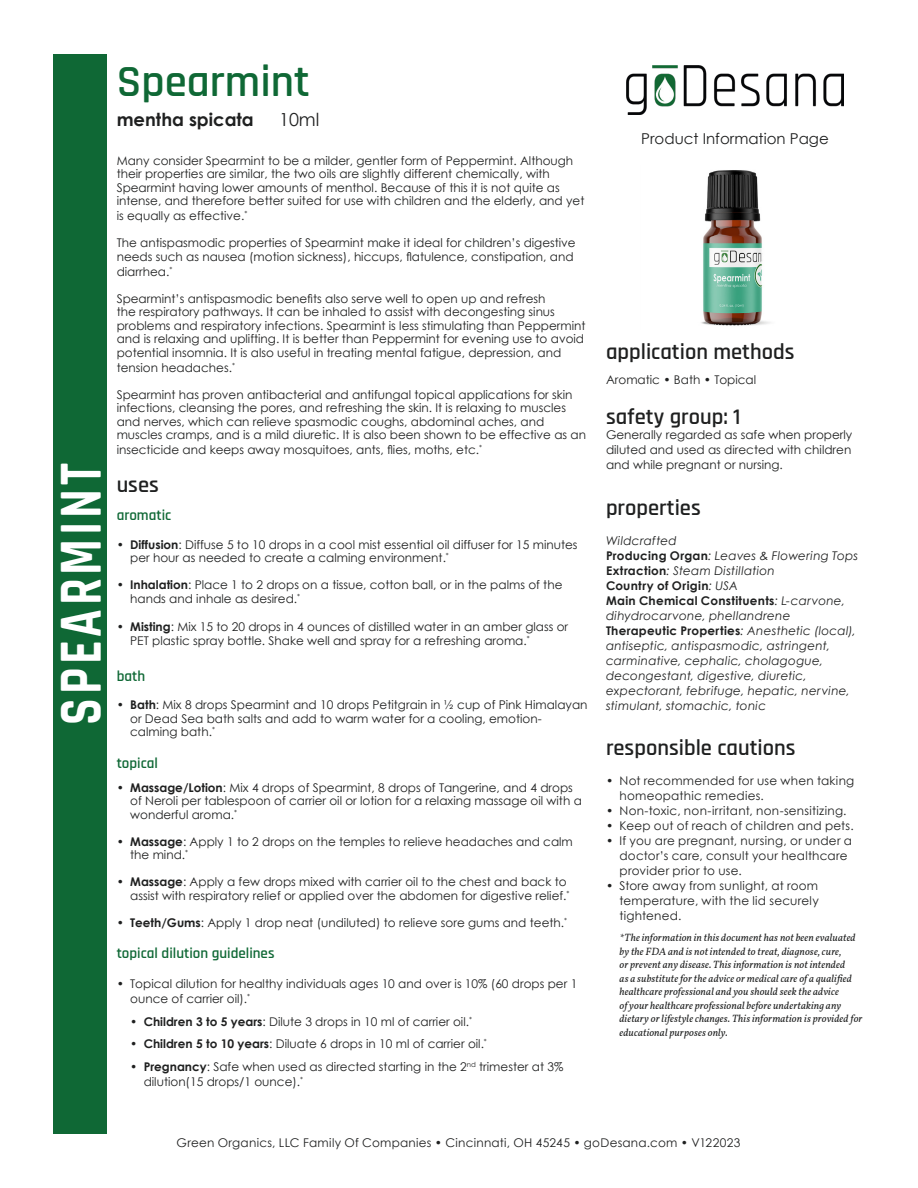
<style>
.page{position:relative;width:918px;height:1188px;background:#fff}
.page>*{position:absolute;margin:0;border:0;box-sizing:border-box;transform-origin:0 0}
.t1{font:700 61.8px "Rajdhani";letter-spacing:.075em;color:#fff;scale:.8 1}
.t2{font:600 45px "Rajdhani";color:#0f6835}
.t3{font:600 22.5px "Rajdhani";color:#1f2020}
.t4{font:700 18px "Century Gothic";color:#1f2020}
.t5{font:18px "Century Gothic";color:#1f2020}
.t6{font:600 15px "Rajdhani";color:#0f6835}
.t7{font:15px "Century Gothic";color:#1f2020}
.Paragraph_Style{font:12px/13.5px "Century Gothic";color:#1f2020}
.Paragraph_Style-2{font:italic 12px/15px "Century Gothic";letter-spacing:.02em;color:#1f2020}
.Paragraph_Style-3{font:12px/15px "Century Gothic";letter-spacing:.02em;color:#1f2020}
.Paragraph_Style-4{font:700 12px "Century Gothic";letter-spacing:.03em;color:#1f2020}
.t8{font:italic 10.5px/13.5px "Vollkorn";letter-spacing:.01em;color:#1f2020}
.s1{font-weight:700}
.s2{font-weight:700;font-style:normal}
.s3{font-weight:400;font-style:italic}
</style>
<div class="page">
<div style="left:53px;top:54px;width:54px;height:1080px;background:#0f6835"></div>
<img style="left:701px;top:170px;width:69px;height:156px">
<img style="left:627px;top:66px;width:216px;height:49px">
<p class="t1" style="left:43px;top:725px;width:328px;rotate:-90deg">SPEARMINT</p>
<p class="t2" style="left:117px;top:55px;width:195px">Spearmint</p>
<p class="t4" style="left:117px;top:106px;width:139px">mentha spicata</p>
<p class="t5" style="left:279px;top:107px;width:42px">10ml</p>
<p class="Paragraph_Style" style="left:117px;top:154px;width:469px">Many consider Spearmint to be a milder, gentler form of Peppermint. Although their properties are similar, the two oils are slightly different chemically, with Spearmint having lower amounts of menthol. Because of this it is not quite as intense, and therefore better suited for use with children and the elderly, and yet</p>
<p class="Paragraph_Style" style="left:117px;top:209px;width:132px">is equally as effective.<sup>*</sup></p>
<p class="Paragraph_Style" style="left:117px;top:236px;width:461px">The antispasmodic properties of Spearmint make it ideal for children’s digestive needs such as nausea (motion sickness), hiccups, flatulence, constipation, and</p>
<p class="Paragraph_Style" style="left:117px;top:265px;width:57px">diarrhea.<sup>*</sup></p>
<p class="Paragraph_Style" style="left:117px;top:292px;width:470px">Spearmint’s antispasmodic benefits also serve well to open up and refresh<br>the respiratory pathways. It can be inhaled to assist with decongesting sinus problems and respiratory infections. Spearmint is less stimulating than Peppermint and is relaxing and uplifting. It is better than Peppermint for evening use to avoid potential insomnia. It is also useful in treating mental fatigue, depression, and</p>
<p class="Paragraph_Style" style="left:117px;top:361px;width:120px">tension headaches.<sup>*</sup></p>
<p class="Paragraph_Style" style="left:117px;top:388px;width:471px">Spearmint has proven antibacterial and antifungal topical applications for skin infections, cleansing the pores, and refreshing the skin. It is relaxing to muscles and nerves, which can relieve spasmodic coughs, abdominal aches, and muscles cramps, and is a mild diuretic. It is also been shown to be effective as an</p>
<p class="Paragraph_Style" style="left:117px;top:443px;width:367px">insecticide and keeps away mosquitoes, ants, flies, moths, etc.<sup>*</sup></p>
<p class="t3" style="left:117px;top:471px;width:44px">uses</p>
<p class="t6" style="left:117px;top:507px;width:56px">aromatic</p>
<p class="Paragraph_Style" style="left:130px;top:538px;width:449px;text-indent:-14px"><span class="s1">• Diffusion</span>: Diffuse 5 to 10 drops in a cool mist essential oil diffuser for 15 minutes per hour as needed to create a calming environment.<sup>*</sup></p>
<p class="Paragraph_Style" style="left:130px;top:578px;width:434px;text-indent:-14px"><span class="s1">• Inhalation</span>: Place 1 to 2 drops on a tissue, cotton ball, or in the palms of the hands and inhale as desired.<sup>*</sup></p>
<p class="Paragraph_Style" style="left:130px;top:620px;width:439px;text-indent:-14px"><span class="s1">• Misting</span>: Mix 15 to 20 drops in 4 ounces of distilled water in an amber glass or<br>PET plastic spray bottle. Shake well and spray for a refreshing aroma.<sup>*</sup></p>
<p class="t6" style="left:117px;top:667px;width:30px">bath</p>
<p class="Paragraph_Style" style="left:130px;top:698px;width:459px;text-indent:-14px"><span class="s1">• Bath</span>: Mix 8 drops Spearmint and 10 drops Petitgrain in ½ cup of Pink Himalayan or Dead Sea bath salts and add to warm water for a cooling, emotion&shy;calming bath.<sup>*</sup></p>
<p class="t6" style="left:117px;top:754px;width:43px">topical</p>
<p class="Paragraph_Style" style="left:130px;top:781px;width:453px;text-indent:-14px"><span class="s1">• Massage/Lotion</span>: Mix 4 drops of Spearmint, 8 drops of Tangerine, and 4 drops of Neroli per tablespoon of carrier oil or lotion for a relaxing massage oil with a wonderful aroma.<sup>*</sup></p>
<p class="Paragraph_Style" style="left:130px;top:835px;width:444px;text-indent:-14px"><span class="s1">• Massage</span>: Apply 1 to 2 drops on the temples to relieve headaches and calm the mind.<sup>*</sup></p>
<p class="Paragraph_Style" style="left:117px;top:875px;width:454px;text-align:right"><span class="s1">• Massage</span>: Apply a few drops mixed with carrier oil to the chest and back to assist with respiratory relief or applied over the abdomen for digestive relief.<sup>*</sup></p>
<p class="Paragraph_Style" style="left:117px;top:916px;width:452px"><span class="s1">• Teeth/Gums</span>: Apply 1 drop neat (undiluted) to relieve sore gums and teeth.<sup>*</sup></p>
<p class="t6" style="left:117px;top:945px;width:159px">topical dilution guidelines</p>
<p class="Paragraph_Style" style="left:130px;top:976px;width:449px;line-height:15px;text-indent:-14px">• Topical dilution for healthy individuals ages 10 and over is 10% (60 drops per 1 ounce of carrier oil).<sup>*</sup></p>
<p class="Paragraph_Style" style="left:130px;top:1015px;width:343px"><span class="s1">• Children 3 to 5 years</span>: Dilute 3 drops in 10 ml of carrier oil.<sup>*</sup></p>
<p class="Paragraph_Style" style="left:130px;top:1037px;width:358px"><span class="s1">• Children 5 to 10 years</span>: Diluate 6 drops in 10 ml of carrier oil.<sup>*</sup></p>
<p class="Paragraph_Style" style="left:144px;top:1059px;width:421px;line-height:15px;text-indent:-14px"><span class="s1">• Pregnancy</span>: Safe when used as directed starting in the 2<sup>nd</sup> trimester at 3% dilution(15 drops/1 ounce).<sup>*</sup></p>
<p class="t7" style="left:641px;top:128px;width:189px">Product Information Page</p>
<p class="t3" style="left:606px;top:339px;width:190px">application methods</p>
<p class="Paragraph_Style" style="left:606px;top:373px;width:152px">Aromatic • Bath • Topical</p>
<p class="t3" style="left:606px;top:403px;width:136px">safety group: 1</p>
<p class="Paragraph_Style" style="left:606px;top:427px;width:248px;line-height:15px;text-align:justify">Generally regarded as safe when properly diluted and used as directed with children and while pregnant or nursing.</p>
<p class="t3" style="left:606px;top:495px;width:96px">properties</p>
<p class="Paragraph_Style-2" style="left:606px;top:533px;width:72px">Wildcrafted</p>
<p class="Paragraph_Style-2" style="left:606px;top:548px;width:254px"><span class="s2">Producing Organ</span>: Leaves &amp; Flowering Tops</p>
<p class="Paragraph_Style-2" style="left:606px;top:563px;width:170px"><span class="s2">Extraction</span>: Steam Distillation</p>
<p class="Paragraph_Style-4" style="left:606px;top:577px;width:134px">Country of Origin<span class="s3">: USA</span></p>
<p class="Paragraph_Style-2" style="left:606px;top:593px;width:240px"><span class="s2">Main Chemical Constituents</span>: L-carvone, dihydrocarvone, phellandrene</p>
<p class="Paragraph_Style-2" style="left:606px;top:623px;width:251px"><span class="s2">Therapeutic Properties</span>: Anesthetic (local), antiseptic, antispasmodic, astringent, carminative, cephalic, cholagogue, decongestant, digestive, diuretic, expectorant, febrifuge, hepatic, nervine,</p>
<p class="Paragraph_Style-2" style="left:606px;top:698px;width:162px">stimulant, stomachic, tonic</p>
<p class="t3" style="left:606px;top:735px;width:191px">responsible cautions</p>
<p class="Paragraph_Style-3" style="left:620px;top:773px;width:236px;text-indent:-14px">• Not recommended for use when taking homeopathic remedies.</p>
<p class="Paragraph_Style-3" style="left:606px;top:803px;width:242px">• Non-toxic, non-irritant, non-sensitizing.</p>
<p class="Paragraph_Style-3" style="left:606px;top:818px;width:249px">• Keep out of reach of children and pets.</p>
<p class="Paragraph_Style-3" style="left:620px;top:833px;width:234px;text-indent:-14px">• If you are pregnant, nursing, or under a doctor’s care, consult your healthcare provider prior to use.</p>
<p class="Paragraph_Style" style="left:620px;top:878px;width:201px;line-height:15px;text-align:justify;text-indent:-14px">• Store away from sunlight, at room temperature, with the lid securely tightened.</p>
<p class="t8" style="left:620px;top:930px;width:245px">*The information in this document has not been evaluated by the FDA and is not intended to treat, diagnose, cure,<br>or prevent any disease. This information is not intended<br>as a substitute for the advice or medical care of a qualified healthcare professional and you should seek the advice<br>of your healthcare professional before undertaking any dietary or lifestyle changes. This information is provided for educational purposes only.</p>
<p class="Paragraph_Style-3" style="left:177px;top:1135px;width:565px">Green Organics, LLC Family Of Companies • Cincinnati, OH 45245 • goDesana.com • V122023</p>
</div>
